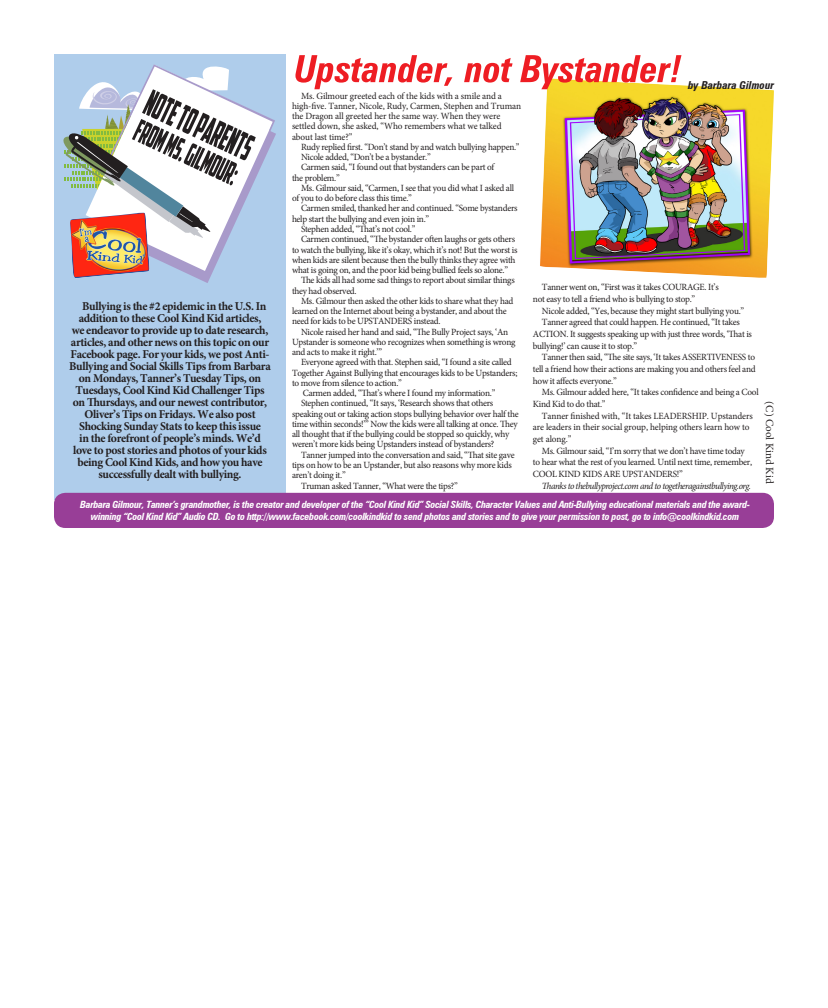
<style>
.page{position:relative;width:828px;height:1008px;background:#fff}
.page>*{position:absolute;margin:0;border:0;box-sizing:border-box;transform-origin:0 0}
.t1{font:700 12px "Minion Pro";letter-spacing:-.03em;color:#231f20}
.t2{font:11px "Zurich Bold Condensed Italic BT";color:#231f20}
.t3{font:11px "Minion Pro";color:#231f20}
.CONTENT{font:10px/12px "Zurich Bold Condensed Italic BT";letter-spacing:-.03em;color:#fff;text-align:center}
.t4{font:9.5px/10.3px "Minion Pro";letter-spacing:-.03em;color:#231f20}
.t5{font:9.5px/10.3px "Minion Pro";letter-spacing:-.01em;color:#231f20}
.t6{font:italic 9.5px "Minion Pro";letter-spacing:-.05em;color:#231f20}
</style>
<div class="page">
<img style="left:540px;top:85px;width:234px;height:193px">
<div style="left:54px;top:54px;width:232px;height:446px;background:#afcdeb"></div>
<div style="left:54px;top:493px;width:720px;height:35px;background:#983e97;border-radius:11px"></div>
<svg style="left:182px;top:133px;width:94px;height:150px"></svg>
<svg style="left:149px;top:238px;width:125px;height:33px"></svg>
<svg style="left:63px;top:64px;width:212px;height:174px"></svg>
<img style="left:70px;top:213px;width:79px;height:65px">
<svg style="left:295px;top:55px;width:387px;height:34px"></svg>
<p class="t2" style="left:688px;top:78px;width:88px">by Barbara Gilmour</p>
<p class="t5" style="left:292px;top:91px;width:231px;text-indent:9px">Ms. Gilmour greeted each of the kids with a smile and a high-five. Tanner, Nicole, Rudy, Carmen, Stephen and Truman the Dragon all greeted her the same way. When they were settled down, she asked, “Who remembers what we talked about last time?”</p>
<p class="t4" style="left:301px;top:142px;width:220px">Rudy replied first. “Don’t stand by and watch bullying happen.”</p>
<p class="t4" style="left:301px;top:152px;width:131px">Nicole added, “Don’t be a bystander.”</p>
<p class="t4" style="left:292px;top:162px;width:204px;text-indent:9px">Carmen said, “I found out that bystanders can be part of the problem.”</p>
<p class="t4" style="left:292px;top:183px;width:224px;text-indent:9px">Ms. Gilmour said, “Carmen, I see that you did what I asked all of you to do before class this time.”</p>
<p class="t4" style="left:292px;top:203px;width:227px;text-indent:9px">Carmen smiled, thanked her and continued. “Some bystanders help start the bullying and even join in.”</p>
<p class="t4" style="left:301px;top:224px;width:116px">Stephen added, “That’s not cool.”</p>
<p class="t4" style="left:292px;top:234px;width:227px;text-indent:9px">Carmen continued, “The bystander often laughs or gets others to watch the bullying, like it’s okay, which it’s not! But the worst is when kids are silent because then the bully thinks they agree with what is going on, and the poor kid being bullied feels so alone.”</p>
<p class="t4" style="left:292px;top:275px;width:224px;text-indent:9px">The kids all had some sad things to report about similar things they had observed.</p>
<p class="t4" style="left:292px;top:296px;width:223px;text-indent:9px">Ms. Gilmour then asked the other kids to share what they had learned on the Internet about being a bystander, and about the need for kids to be UPSTANDERS instead.</p>
<p class="t4" style="left:292px;top:326px;width:225px;text-indent:9px">Nicole raised her hand and said, “The Bully Project says, ‘An<br>Upstander is someone who recognizes when something is wrong and acts to make it right.’”</p>
<p class="t4" style="left:292px;top:357px;width:227px;text-indent:9px">Everyone agreed with that. Stephen said, “I found a site called<br>Together Against Bullying that encourages kids to be Upstanders; to move from silence to action.”</p>
<p class="t4" style="left:303px;top:388px;width:194px">Carmen added, “That’s where I found my information.”</p>
<p class="t4" style="left:292px;top:398px;width:228px;text-indent:9px">Stephen continued, “It says, ‘Research shows that others speaking out or taking action stops bullying behavior over half the time within seconds!’” Now the kids were all talking at once. They all thought that if the bullying could be stopped so quickly, why weren’t more kids being Upstanders instead of bystanders?</p>
<p class="t4" style="left:292px;top:450px;width:224px;text-indent:9px">Tanner jumped into the conversation and said, “That site gave tips on how to be an Upstander, but also reasons why more kids aren’t doing it.”</p>
<p class="t4" style="left:301px;top:480px;width:158px">Truman asked Tanner, “What were the tips?”</p>
<p class="t4" style="left:533px;top:281px;width:187px;line-height:11.7px;text-indent:9px">Tanner went on, “First was it takes COURAGE. It’s not easy to tell a friend who is bullying to stop.”</p>
<p class="t4" style="left:542px;top:305px;width:204px">Nicole added, “Yes, because they might start bullying you.”</p>
<p class="t4" style="left:533px;top:316px;width:221px;line-height:11.7px;text-indent:9px">Tanner agreed that could happen. He continued, “It takes<br>ACTION. It suggests speaking up with just three words, ‘That is bullying!’ can cause it to stop.”</p>
<p class="t4" style="left:533px;top:351px;width:224px;line-height:11.7px;text-align:justify;text-indent:9px">Tanner then said, “The site says, ‘It takes ASSERTIVENESS to tell a friend how their actions are making you and others feel and how it affects everyone.”</p>
<p class="t4" style="left:533px;top:386px;width:227px;line-height:11.7px;text-indent:9px">Ms. Gilmour added here, “It takes confidence and being a Cool<br>Kind Kid to do that.”</p>
<p class="t5" style="left:533px;top:410px;width:221px;line-height:11.7px;text-indent:9px">Tanner finished with, “It takes LEADERSHIP. Upstanders are leaders in their social group, helping others learn how to get along.”</p>
<p class="t4" style="left:533px;top:445px;width:221px;line-height:11.7px;text-indent:9px">Ms. Gilmour said, “I’m sorry that we don’t have time today to hear what the rest of you learned. Until next time, remember,<br>COOL KIND KIDS ARE UPSTANDERS!”</p>
<p class="t6" style="left:542px;top:479px;width:211px">Thanks to thebullyproject.com and to togetheragainstbullying.org.</p>
<p class="CONTENT" style="left:80px;top:499px;width:671px">Barbara Gilmour, Tanner’s grandmother, is the creator and developer of the “Cool Kind Kid” Social Skills, Character Values and Anti-Bullying educational materials and the award&shy;winning “Cool Kind Kid” Audio CD. Go to http://www.facebook.com/coolkindkid to send photos and stories and to give your permission to post, go to info@coolkindkid.com</p>
<p class="t1" style="left:82px;top:297px;width:186px">Bullying is the #2 epidemic in the U.S. In</p>
<p class="t1" style="left:79px;top:309px;width:184px">addition to these Cool Kind Kid articles,</p>
<p class="t1" style="left:72px;top:321px;width:198px">we endeavor to provide up to date research,</p>
<p class="t1" style="left:71px;top:333px;width:200px">articles, and other news on this topic on our</p>
<p class="t1" style="left:71px;top:345px;width:200px">Facebook page. For your kids, we post Anti-</p>
<p class="t1" style="left:69px;top:357px;width:203px">Bullying and Social Skills Tips from Barbara</p>
<p class="t1" style="left:79px;top:369px;width:184px">on Mondays, Tanner’s Tuesday Tips, on</p>
<p class="t1" style="left:75px;top:381px;width:191px">Tuesdays, Cool Kind Kid Challenger Tips</p>
<p class="t1" style="left:73px;top:393px;width:196px">on Thursdays, and our newest contributor,</p>
<p class="t1" style="left:84px;top:405px;width:173px">Oliver’s Tips on Fridays. We also post</p>
<p class="t1" style="left:79px;top:417px;width:183px">Shocking Sunday Stats to keep this issue</p>
<p class="t1" style="left:79px;top:429px;width:183px">in the forefront of people’s minds. We’d</p>
<p class="t1" style="left:73px;top:441px;width:195px">love to post stories and photos of your kids</p>
<p class="t1" style="left:78px;top:453px;width:187px">being Cool Kind Kids, and how you have</p>
<p class="t1" style="left:99px;top:465px;width:144px">successfully dealt with bullying.</p>
<p class="t3" style="left:777px;top:401px;width:84px;rotate:90deg">(C) Cool Kind Kid</p>
</div>
